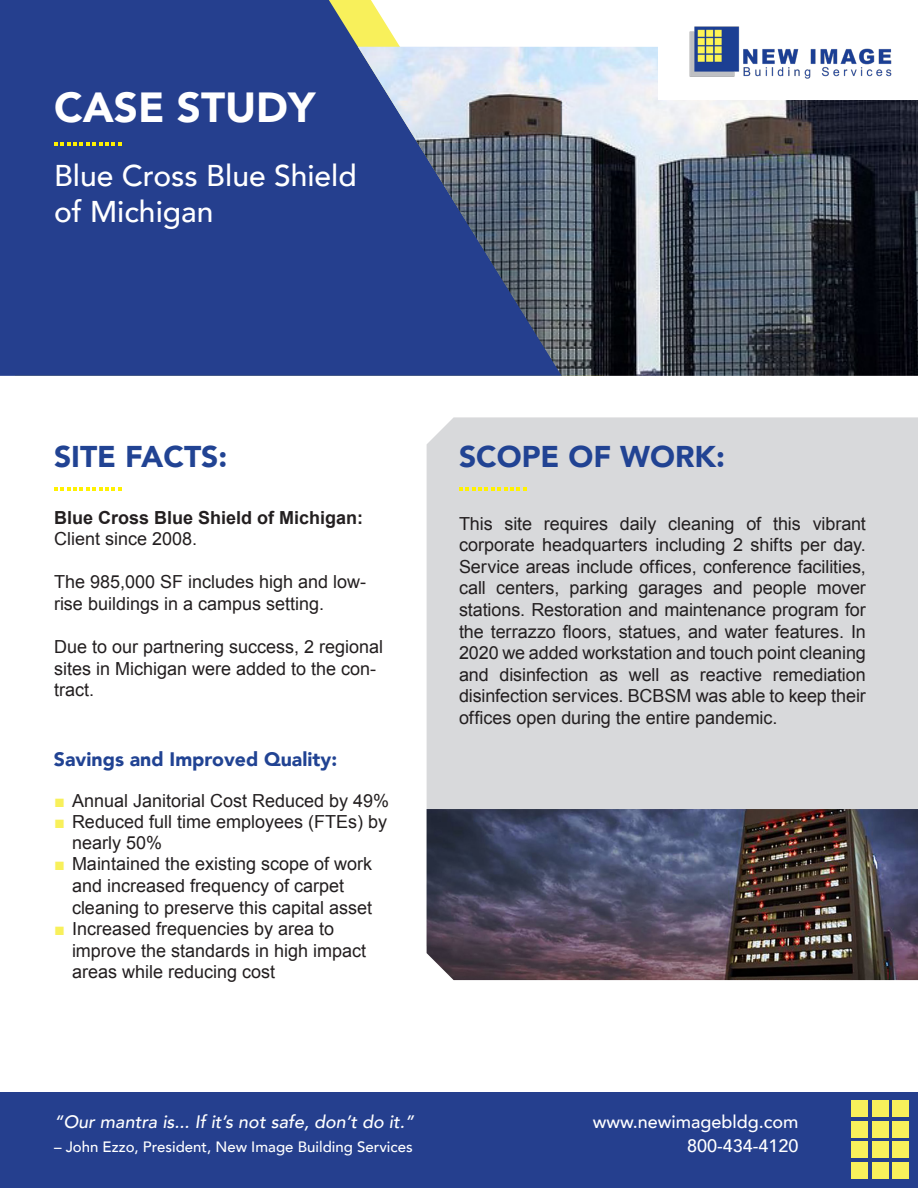
<style>
.page{position:relative;width:918px;height:1188px;background:#fff}
.page>*{position:absolute;margin:0;border:0;box-sizing:border-box;transform-origin:0 0}
.t1{font:900 42px "Avenir";color:#fff}
.t2{font:500 30px/36px "Avenir";color:#fff}
.t3{font:900 30px "Avenir";color:#214393}
.t4{font:900 19.5px "Avenir";color:#214393}
.t5{font:18px/21.6px "Arial";color:#231f20}
.t6{font:700 18px/21.6px "Arial";color:#231f20}
.t7{font:italic 500 18px "Avenir";color:#fff}
.t8{font:500 18px "Avenir";color:#fff}
.t9{font:500 15px "Avenir";color:#fff}
.s1{font-weight:400}
.s2{color:#f8f05b}
</style>
<div class="page">
<svg style="left:0;top:0;width:562px;height:376px;background:#344c93"></svg>
<img style="left:358px;top:47px;width:560px;height:329px">
<div style="left:658px;top:0;width:260px;height:99px;background:#fff"></div>
<img style="left:690px;top:26px;width:201px;height:53px">
<div style="left:0;top:1093px;width:918px;height:95px;background:#253f8e"></div>
<div style="left:851px;top:1100px;width:17px;height:17px;background:#f8f05b"></div>
<div style="left:872px;top:1100px;width:17px;height:17px;background:#f8f05b"></div>
<div style="left:892px;top:1100px;width:17px;height:17px;background:#f8f05b"></div>
<div style="left:851px;top:1121px;width:17px;height:17px;background:#f8f05b"></div>
<div style="left:872px;top:1121px;width:17px;height:17px;background:#f8f05b"></div>
<div style="left:892px;top:1121px;width:17px;height:17px;background:#f8f05b"></div>
<div style="left:851px;top:1142px;width:17px;height:16px;background:#f8f05b"></div>
<div style="left:872px;top:1142px;width:17px;height:16px;background:#f8f05b"></div>
<div style="left:892px;top:1142px;width:17px;height:16px;background:#f8f05b"></div>
<div style="left:851px;top:1162px;width:17px;height:17px;background:#f8f05b"></div>
<div style="left:872px;top:1162px;width:17px;height:17px;background:#f8f05b"></div>
<div style="left:892px;top:1162px;width:17px;height:17px;background:#f8f05b"></div>
<div style="left:427px;top:417px;width:491px;height:392px;background:#d8d9db"></div>
<img style="left:427px;top:809px;width:491px;height:171px">
<svg style="left:54px;top:487px;width:68px;height:3px"></svg>
<svg style="left:54px;top:142px;width:68px;height:3px"></svg>
<svg style="left:459px;top:487px;width:68px;height:3px"></svg>
<p class="t1" style="left:54px;top:71px;width:263px">CASE STUDY</p>
<p class="t2" style="left:54px;top:156px;width:304px">Blue Cross Blue Shield of Michigan</p>
<p class="t3" style="left:54px;top:430px;width:175px">SITE FACTS:</p>
<p class="t6" style="left:54px;top:507px;width:311px">Blue Cross Blue Shield of Michigan:<br><span class="s1">Client since 2008.</span></p>
<p class="t5" style="left:54px;top:571px;width:314px">The 985,000 SF includes high and low&shy;rise buildings in a campus setting.</p>
<p class="t5" style="left:54px;top:636px;width:331px">Due to our partnering success, 2 regional sites in Michigan were added to the con&shy;tract.</p>
<p class="t4" style="left:54px;top:742px;width:285px">Savings and Improved Quality:</p>
<p class="t5" style="left:54px;top:790px;width:337px"><span class="s2">■</span> Annual Janitorial Cost Reduced by 49%</p>
<p class="t5" style="left:72px;top:811px;width:317px;line-height:21px;text-indent:-18px"><span class="s2">■</span> Reduced full time employees (FTEs) by nearly 50%</p>
<p class="t5" style="left:72px;top:853px;width:302px;text-indent:-18px"><span class="s2">■</span> Maintained the existing scope of work and increased frequency of carpet cleaning to preserve this capital asset</p>
<p class="t5" style="left:72px;top:918px;width:296px;text-indent:-18px"><span class="s2">■</span> Increased frequencies by area to improve the standards in high impact areas while reducing cost</p>
<p class="t3" style="left:459px;top:430px;width:267px">SCOPE OF WORK:</p>
<p class="t5" style="left:459px;top:513px;width:408px;text-align:justify">This site requires daily cleaning of this vibrant corporate headquarters including 2 shifts per day.<br>Service areas include offices, conference facilities, call centers, parking garages and people mover stations. Restoration and maintenance program for the terrazzo floors, statues, and water features. In 2020 we added workstation and touch point cleaning and disinfection as well as reactive remediation disinfection services. BCBSM was able to keep their offices open during the entire pandemic.</p>
<p class="t7" style="left:54px;top:1111px;width:362px">“Our mantra is... If it’s not safe, don’t do it.”</p>
<p class="t9" style="left:54px;top:1134px;width:360px">– John Ezzo, President, New Image Building Services</p>
<p class="t8" style="left:593px;top:1106px;width:207px">www.newimagebldg.com</p>
<p class="t8" style="left:687px;top:1130px;width:113px">800-434-4120</p>
</div>
